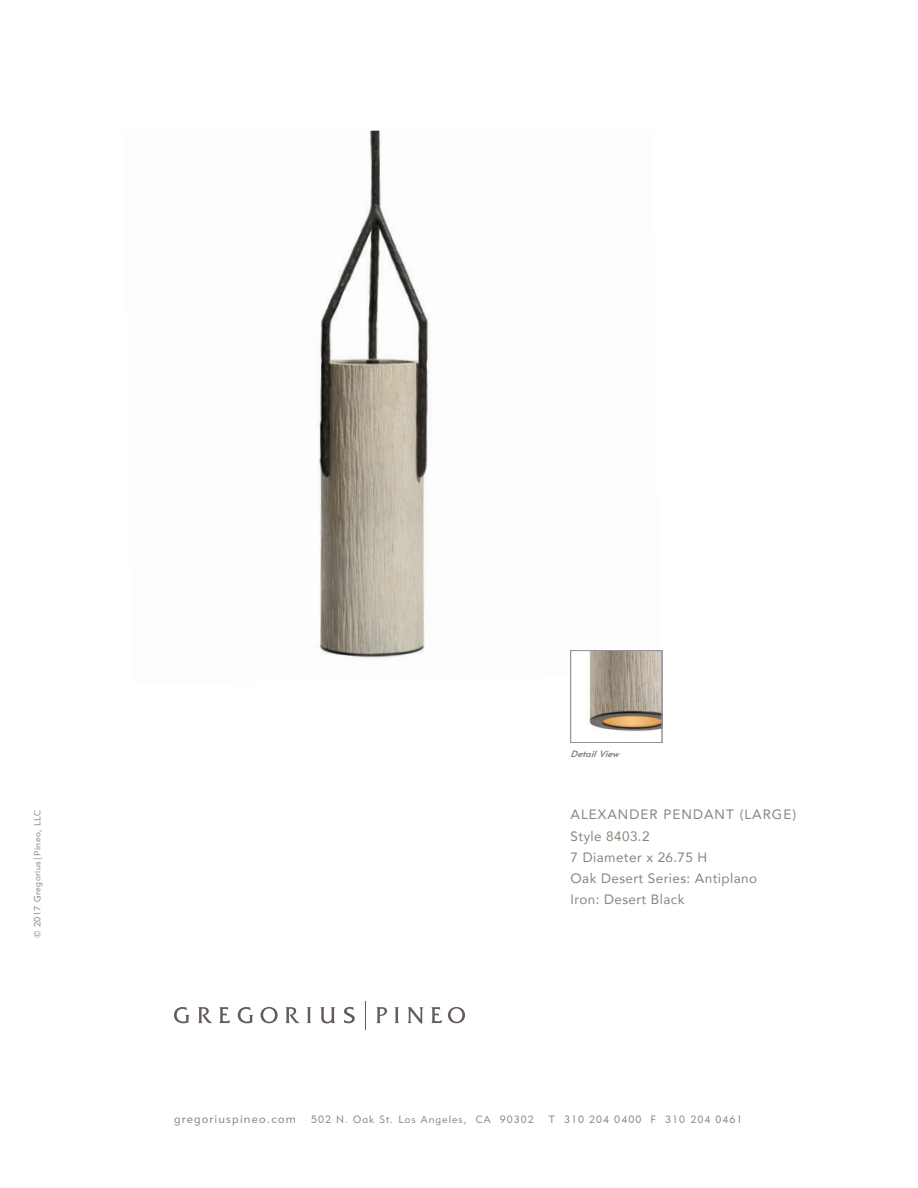
<style>
.page{position:relative;width:918px;height:1188px;background:#fff}
.page>*{position:absolute;margin:0;border:0;box-sizing:border-box;transform-origin:0 0}
.t1{font:13.5px/21px "Avenir";letter-spacing:.03em;color:#8c827a}
.t2{font:13.5px "Avenir";letter-spacing:.075em;color:#8c827a}
.t3{font:12px "Geometric 415 BT Lite A";letter-spacing:.1em;color:#8c827a}
.t4{font:10.5px "Geometric 415 BT Lite A";letter-spacing:.1em;color:#8c827a}
.t5{font:9px "Geometric 415 BT Lite A";letter-spacing:.05em;color:#8c827a}
.t6{font:italic 9px "Geometric 415 BT Lite A";color:#8c827a}
</style>
<div class="page">
<svg style="left:174px;top:1007px;width:15px;height:16px"></svg>
<svg style="left:238px;top:1007px;width:15px;height:16px"></svg>
<svg style="left:261px;top:1007px;width:17px;height:16px"></svg>
<svg style="left:448px;top:1007px;width:17px;height:16px"></svg>
<svg style="left:307px;top:1007px;width:4px;height:16px"></svg>
<svg style="left:395px;top:1007px;width:4px;height:16px"></svg>
<svg style="left:344px;top:1007px;width:11px;height:16px"></svg>
<svg style="left:198px;top:1007px;width:14px;height:16px"></svg>
<svg style="left:285px;top:1007px;width:15px;height:16px"></svg>
<svg style="left:376px;top:1007px;width:11px;height:16px"></svg>
<svg style="left:219px;top:1007px;width:11px;height:16px"></svg>
<svg style="left:431px;top:1007px;width:11px;height:16px"></svg>
<svg style="left:320px;top:1007px;width:15px;height:16px"></svg>
<svg style="left:407px;top:1007px;width:16px;height:17px"></svg>
<svg style="left:365px;top:1001px;width:1px;height:28px"></svg>
<img style="left:319px;top:131px;width:110px;height:527px">
<img style="left:589px;top:652px;width:71px;height:80px">
<div style="left:570px;top:650px;width:92px;height:93px;border:1px solid #939598"></div>
<p class="t5" style="left:32px;top:938px;width:130px;rotate:-90deg">© 2017 Gregorius|Pineo, LLC</p>
<p class="t6" style="left:571px;top:748px;width:53px">DetailView</p>
<p class="t2" style="left:571px;top:803px;width:227px">ALEXANDER PENDANT (LARGE)</p>
<p class="t1" style="left:571px;top:825px;width:188px">Style 8403.2<br>7 Diameter x 26.75 H<br>Oak Desert Series: Antiplano<br>Iron: Desert Black</p>
<p class="t3" style="left:174px;top:1112px;width:124px">gregoriuspineo.com</p>
<p class="t4" style="left:311px;top:1113px;width:224px">502 N. Oak St. Los Angeles, CA 90302</p>
<p class="t4" style="left:549px;top:1113px;width:195px">T 310 204 0400 F 310 204 0461</p>
</div>
